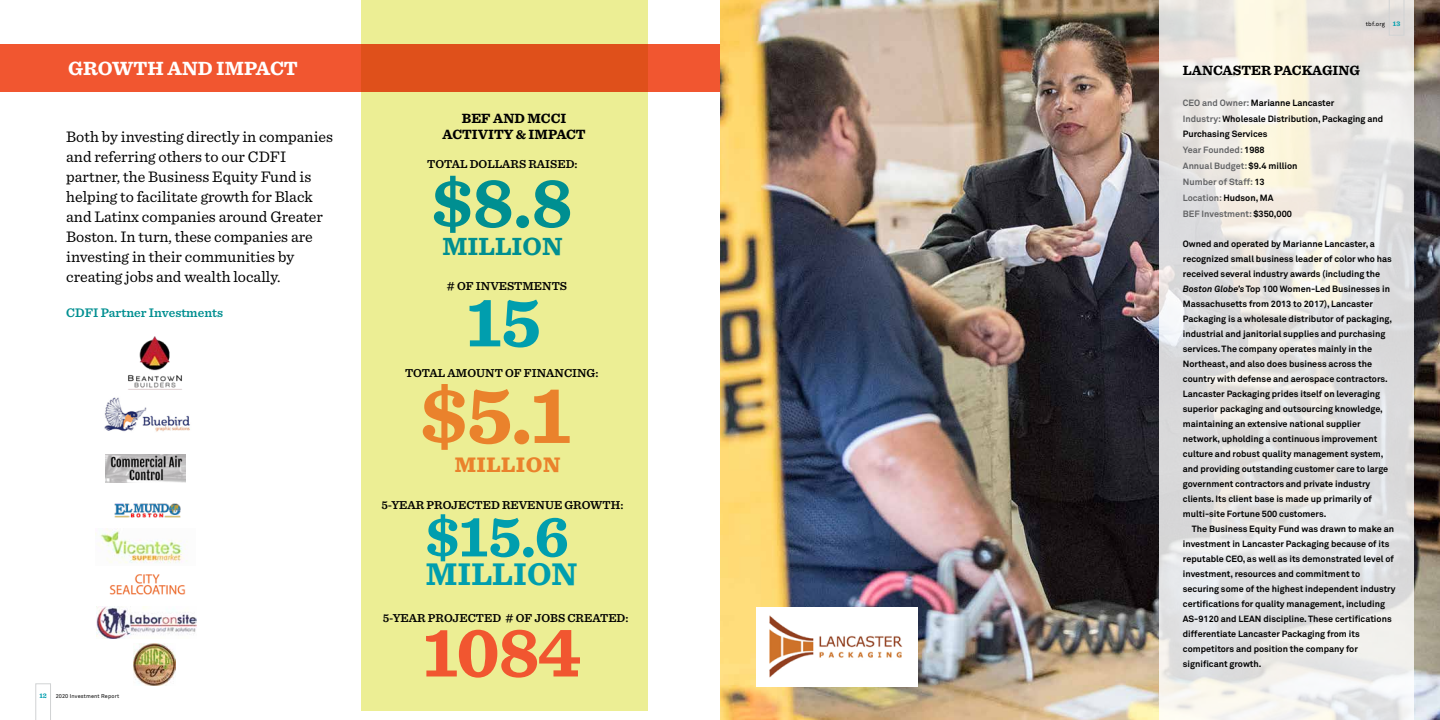
<style>
.page{position:relative;width:1440px;height:720px;background:#fff}
.page>*{position:absolute;margin:0;border:0;box-sizing:border-box;transform-origin:0 0}
.t1{font:700 83px "Sentinel";color:#ea822c}
.t2{font:700 72px "Sentinel";color:#f15630}
.t3{font:700 72px "Sentinel";color:#008f91}
.t4{font:700 72px "Sentinel";color:#009eae}
.t5{font:700 59.4px "Sentinel";color:#009eae}
.t6{font:700 32.8px "Sentinel";color:#009eae}
.t7{font:700 26px "Sentinel";color:#008f91}
.t8{font:900 22px "Sentinel";letter-spacing:.02em;color:#ea822c}
.t9{font:700 20px "Sentinel";color:#fff}
.t10{font:16px/20px "Sentinel";color:#000}
.t11{font:700 14px/16px "Sentinel";color:#000;text-align:center}
.t12{font:600 13px "Sentinel";color:#008f91}
.t13{font:600 12px "Sentinel";color:#000}
.t14{font:700 9px/15px "Akkurat Pro";color:#000}
.t15{font:700 9px/16px "Akkurat Pro";color:#636466}
.t16{font:700 7px "Sentinel";color:#009eae}
.t17{font:6px "Akkurat Pro";letter-spacing:.035em;color:#000}
.t18{font:5.5px "Akkurat Pro";letter-spacing:.025em;color:#000}
.s1{font-family:"Sentinel";font-weight:700;font-size:7px;color:#009eae}
.s2{color:#636466}
.s3{color:#000}
.s4{font-style:italic}
</style>
<div class="page">
<svg style="left:36px;top:684px;width:15px;height:36px"></svg>
<div style="left:361px;top:0;width:287px;height:710px;background:#ecee94"></div>
<img style="left:720px;top:0;width:720px;height:720px">
<div style="left:0;top:44px;width:720px;height:48px;background:linear-gradient(to bottom,#ea5428,#ea5428)"></div>
<svg style="left:1159px;top:0;width:255px;height:720px;background:#e6e4e2"></svg>
<div style="left:756px;top:608px;width:161px;height:79px;background:#fff"></div>
<img style="left:769px;top:615px;width:134px;height:63px">
<img style="left:128px;top:336px;width:54px;height:54px">
<img style="left:104px;top:397px;width:86px;height:35px">
<img style="left:106px;top:455px;width:80px;height:28px">
<img style="left:115px;top:503px;width:65px;height:14px">
<img style="left:95px;top:528px;width:92px;height:35px">
<img style="left:109px;top:574px;width:77px;height:21px">
<img style="left:96px;top:606px;width:100px;height:33px">
<img style="left:133px;top:644px;width:42px;height:42px">
<svg style="left:1389px;top:0;width:15px;height:35px"></svg>
<p class="t17" style="left:1366px;top:20px;width:36px">tbf.org <span class="s1">13</span></p>
<h3 class="t9" style="left:68px;top:53px;width:231px">GROWTH AND IMPACT</h3>
<h3 class="t11" style="left:1183px;top:62px;width:179px">LANCASTER PACKAGING</h3>
<p class="t14" style="left:1183px;top:95px;width:202px;line-height:16px"><span class="s2">CEO and Owner:</span> Marianne Lancaster<br><span class="s2">Industry:</span>Wholesale Distribution, Packaging and</p>
<p class="t15" style="left:1183px;top:126px;width:116px"><span class="s3">Purchasing Services<br></span>Year Founded: <span class="s3">1988<br></span>Annual Budget: <span class="s3">$9.4 million<br></span>Number of Staff: <span class="s3">13<br></span>Location: <span class="s3">Hudson, MA<br></span>BEF Investment: <span class="s3">$350,000</span></p>
<p class="t14" style="left:1183px;top:236px;width:211px">Owned and operated by Marianne Lancaster, a recognized small business leader of color who has received several industry awards (including the <span class="s4">Boston Globe’s</span> Top 100 Women-Led Businesses in Massachusetts from 2013 to 2017), Lancaster Packaging is a wholesale distributor of packaging, industrial and janitorial supplies and purchasing services. The company operates mainly in the Northeast, and also does business across the country with defense and aerospace contractors.<br>Lancaster Packaging prides itself on leveraging superior packaging and outsourcing knowledge, maintaining an extensive national supplier network, upholding a continuous improvement culture and robust quality management system, and providing outstanding customer care to large government contractors and private industry clients. Its client base is made up primarily of multi-site Fortune 500 customers.</p>
<p class="t14" style="left:1183px;top:522px;width:214px;text-indent:9px">The Business Equity Fund was drawn to make an investment in Lancaster Packaging because of its reputable CEO, as well as its demonstrated level of investment, resources and commitment to securing some of the highest independent industry certifications for quality management, including AS-9120 and LEAN discipline. These certifications differentiate Lancaster Packaging from its competitors and position the company for significant growth.</p>
<h3 class="t11" style="left:443px;top:110px;width:145px">BEF AND MCCI<br>ACTIVITY &amp; IMPACT</h3>
<p class="t10" style="left:66px;top:126px;width:268px">Both by investing directly in companies and referring others to our CDFI partner, the Business Equity Fund is helping to facilitate growth for Black and Latinx companies around Greater Boston. In turn, these companies are investing in their communities by creating jobs and wealth locally.</p>
<h3 class="t12" style="left:66px;top:303px;width:158px">CDFI Partner Investments</h3>
<h3 class="t13" style="left:427px;top:155px;width:152px">TOTAL DOLLARS RAISED:</h3>
<h2 class="t3" style="left:432px;top:146px;width:142px">$8.8</h2>
<h3 class="t7" style="left:442px;top:226px;width:122px">MILLION</h3>
<h3 class="t13" style="left:447px;top:276px;width:122px"># OF INVESTMENTS</h3>
<h2 class="t4" style="left:466px;top:266px;width:76px">15</h2>
<h3 class="t13" style="left:405px;top:364px;width:195px">TOTAL AMOUNT OF FINANCING:</h3>
<h1 class="t1" style="left:421px;top:350px;width:152px">$5.1</h1>
<h3 class="t8" style="left:455px;top:447px;width:107px">MILLION</h3>
<h3 class="t13" style="left:381px;top:496px;width:244px">5-YEAR PROJECTED REVENUE GROWTH:</h3>
<h3 class="t5" style="left:426px;top:490px;width:145px">$15.6</h3>
<h3 class="t6" style="left:426px;top:548px;width:153px">MILLION</h3>
<h3 class="t13" style="left:383px;top:608px;width:247px">5-YEAR PROJECTED # OF JOBS CREATED:</h3>
<h2 class="t2" style="left:423px;top:596px;width:159px">1084</h2>
<p class="t16" style="left:39px;top:690px;width:9px">12</p>
<p class="t18" style="left:56px;top:692px;width:65px">2020 Investment Report</p>
</div>
